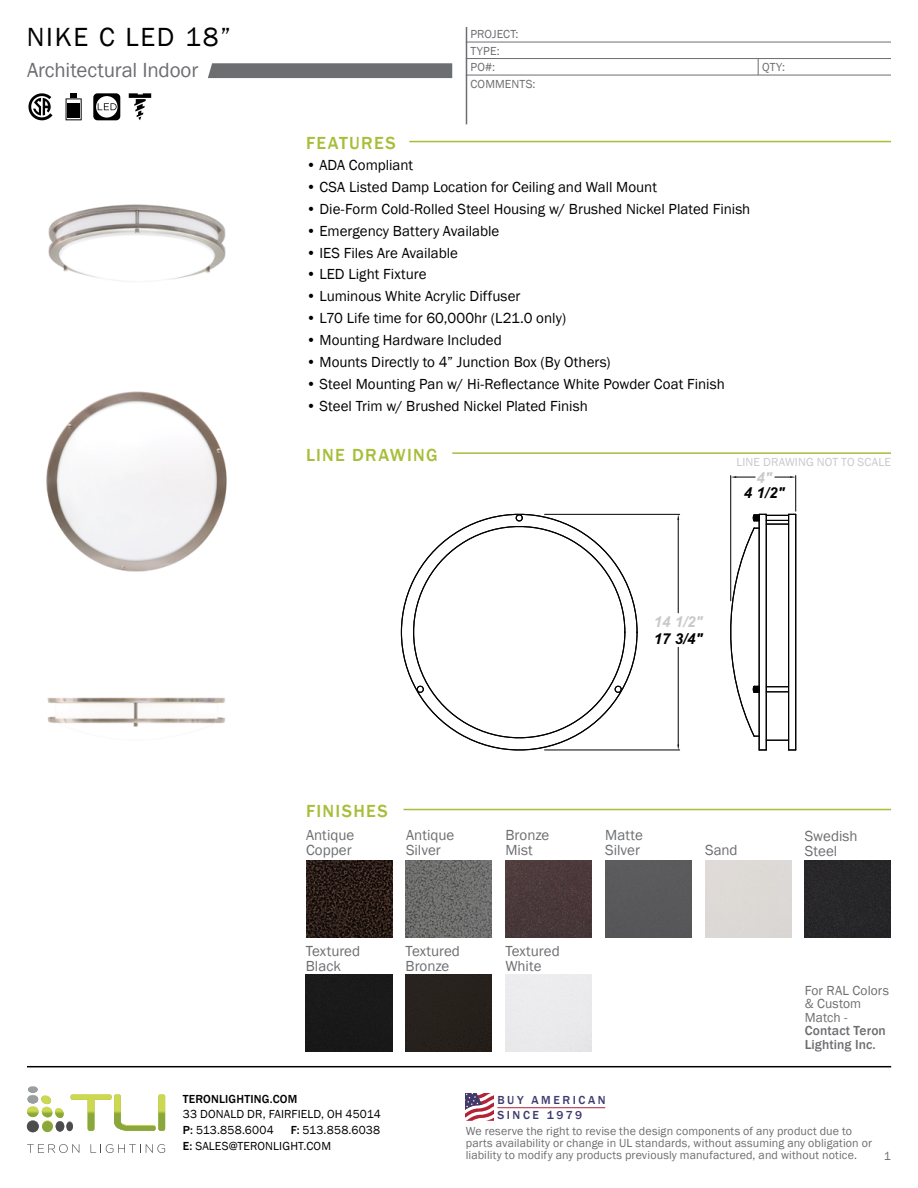
<style>
.page{position:relative;width:918px;height:1188px;background:#fff}
.page>*{position:absolute;margin:0;border:0;box-sizing:border-box;transform-origin:0 0}
.t1{font:27px "Franklin Gothic";letter-spacing:.065em;color:#000}
.t2{font:21px "Franklin Gothic";letter-spacing:-.01em;color:#6d6e71}
.t3{font:500 18px "Franklin Gothic";letter-spacing:.07em;color:#a7be39}
.t4{font:15px "Franklin Gothic";color:#000}
.t5{font:15px/15px "Franklin Gothic";color:#6d6e71}
.t6{font:italic 700 15px "Arial";color:#010101}
.t7{font:italic 700 15px "Arial";color:#c8c9cb}
.t8{font:13.5px/13.5px "Franklin Gothic";letter-spacing:.005em;color:#6d6e71}
.t9{font:500 13.5px/13.5px "Franklin Gothic";letter-spacing:.01em;color:#6d6e71}
.t10{font:12px/12px "Franklin Gothic";letter-spacing:.01em;color:#6d6e71}
.t11{font:12px/15.8px "Franklin Gothic";letter-spacing:.015em;color:#000}
.t12{font:12px "Franklin Gothic";letter-spacing:.01em;color:#c8c9cb}
.t13{font:500 12px/15px "Franklin Gothic";letter-spacing:.215em;color:#3d3b6e}
.t14{font:500 12px "Franklin Gothic";letter-spacing:.015em;color:#000}
.s1{font-weight:500}
</style>
<div class="page">
<hr style="left:409px;top:141px;width:482px;height:1px;background:#a7be39">
<hr style="left:452px;top:452px;width:439px;height:2px;background:#a7be39">
<hr style="left:404px;top:809px;width:487px;height:1px;background:#a7be39">
<svg style="left:758px;top:59px;width:1px;height:16px"></svg>
<svg style="left:208px;top:63px;width:244px;height:15px;background:#707174"></svg>
<svg style="left:129px;top:93px;width:22px;height:27px"></svg>
<svg style="left:66px;top:93px;width:16px;height:27px"></svg>
<svg style="left:93px;top:93px;width:27px;height:27px"></svg>
<svg style="left:28px;top:93px;width:25px;height:27px"></svg>
<img style="left:48px;top:204px;width:178px;height:77px">
<hr style="left:730px;top:476px;width:1px;height:125px;background:#010101">
<svg style="left:416px;top:513px;width:380px;height:238px"></svg>
<hr style="left:795px;top:476px;width:1px;height:35px;background:#010101">
<svg style="left:775px;top:476px;width:21px;height:2px"></svg>
<svg style="left:731px;top:476px;width:24px;height:2px"></svg>
<hr style="left:545px;top:750px;width:135px;height:1px;background:#010101">
<hr style="left:545px;top:514px;width:135px;height:1px;background:#010101">
<hr style="left:678px;top:647px;width:1px;height:97px;background:#010101">
<hr style="left:678px;top:520px;width:1px;height:93px;background:#010101">
<svg style="left:677px;top:744px;width:2px;height:6px"></svg>
<svg style="left:677px;top:514px;width:2px;height:6px"></svg>
<img style="left:46px;top:391px;width:181px;height:181px">
<img style="left:47px;top:697px;width:178px;height:30px">
<img style="left:306px;top:860px;width:86px;height:77px">
<div style="left:306px;top:975px;width:86px;height:77px;background:#191919"></div>
<img style="left:406px;top:860px;width:86px;height:77px">
<div style="left:406px;top:975px;width:86px;height:77px;background:#26211d"></div>
<img style="left:506px;top:860px;width:86px;height:77px">
<div style="left:605px;top:860px;width:87px;height:77px;background:#59595b"></div>
<div style="left:805px;top:860px;width:86px;height:77px;background:#272729"></div>
<hr style="left:466px;top:27px;width:1px;height:97px;background:#6d6e71">
<hr style="left:466px;top:42px;width:425px;height:1px;background:#6d6e71">
<hr style="left:466px;top:58px;width:425px;height:1px;background:#6d6e71">
<hr style="left:466px;top:75px;width:425px;height:1px;background:#6d6e71">
<hr style="left:27px;top:1066px;width:864px;height:1px;background:#000">
<svg style="left:27px;top:1086px;width:138px;height:46px"></svg>
<svg style="left:27px;top:1144px;width:52px;height:9px"></svg>
<svg style="left:91px;top:1144px;width:74px;height:9px"></svg>
<svg style="left:466px;top:1093px;width:28px;height:28px"></svg>
<hr style="left:497px;top:1107px;width:108px;height:1px;background:#b22335">
<h1 class="t1" style="left:27px;top:20px;width:206px">NIKE C LED 18”</h1>
<h2 class="t2" style="left:27px;top:57px;width:173px">Architectural Indoor</h2>
<p class="t10" style="left:470px;top:26px;width:50px;line-height:16.4px">PROJECT:<br>TYPE:</p>
<p class="t10" style="left:470px;top:78px;width:67px">COMMENTS:</p>
<p class="t10" style="left:470px;top:61px;width:26px">PO#:</p>
<p class="t10" style="left:762px;top:61px;width:24px">QTY:</p>
<p class="t3" style="left:306px;top:132px;width:91px">FEATURES</p>
<p class="t4" style="left:306px;top:156px;width:109px">• ADA Compliant</p>
<p class="t4" style="left:306px;top:178px;width:353px">• CSA Listed Damp Location for Ceiling and Wall Mount</p>
<p class="t4" style="left:306px;top:199px;width:446px">• Die-Form Cold-Rolled Steel Housing w/ Brushed Nickel Plated Finish</p>
<p class="t4" style="left:306px;top:221px;width:195px">• Emergency Battery Available</p>
<p class="t4" style="left:306px;top:243px;width:154px">• IES Files Are Available</p>
<p class="t4" style="left:306px;top:265px;width:122px">• LED Light Fixture</p>
<p class="t4" style="left:306px;top:287px;width:216px">• Luminous White Acrylic Diffuser</p>
<p class="t4" style="left:306px;top:309px;width:262px">• L70 Life time for 60,000hr (L21.0 only)</p>
<p class="t4" style="left:306px;top:331px;width:197px">• Mounting Hardware Included</p>
<p class="t4" style="left:306px;top:353px;width:306px">• Mounts Directly to 4” Junction Box (By Others)</p>
<p class="t4" style="left:306px;top:375px;width:420px">• Steel Mounting Pan w/ Hi-Reflectance White Powder Coat Finish</p>
<p class="t4" style="left:306px;top:397px;width:283px">• Steel Trim w/ Brushed Nickel Plated Finish</p>
<p class="t3" style="left:306px;top:444px;width:133px">LINE DRAWING</p>
<p class="t12" style="left:737px;top:455px;width:156px">LINE DRAWING NOT TO SCALE</p>
<p class="t7" style="left:756px;top:468px;width:17px">4"</p>
<p class="t6" style="left:744px;top:483px;width:42px">4 1/2"</p>
<p class="t7" style="left:654px;top:612px;width:50px">14 1/2"</p>
<p class="t6" style="left:654px;top:629px;width:50px">17 3/4"</p>
<p class="t3" style="left:306px;top:800px;width:83px">FINISHES</p>
<p class="t5" style="left:306px;top:828px;width:50px">Antique<br>Copper</p>
<p class="t5" style="left:406px;top:828px;width:50px">Antique<br>Silver</p>
<p class="t5" style="left:306px;top:943px;width:56px">Textured<br>Black</p>
<p class="t5" style="left:406px;top:943px;width:56px">Textured<br>Bronze</p>
<p class="t5" style="left:506px;top:828px;width:45px">Bronze<br>Mist</p>
<p class="t5" style="left:605px;top:828px;width:39px">Matte<br>Silver</p>
<p class="t5" style="left:505px;top:943px;width:56px">Textured<br>White</p>
<p class="t5" style="left:705px;top:843px;width:34px">Sand</p>
<p class="t5" style="left:805px;top:829px;width:54px">Swedish<br>Steel</p>
<p class="t8" style="left:805px;top:984px;width:86px">For RAL Colors &amp; Custom<br>Match -</p>
<p class="t9" style="left:805px;top:1024px;width:83px">Contact Teron<br>Lighting Inc.</p>
<p class="t14" style="left:183px;top:1091px;width:116px">TERONLIGHTING.COM</p>
<p class="t11" style="left:183px;top:1107px;width:200px">33 DONALD DR, FAIRFIELD, OH 45014<br><span class="s1">P:</span> 513.858.6004</p>
<p class="t13" style="left:497px;top:1093px;width:110px">BUY AMERICAN<br>SINCE 1979</p>
<p class="t11" style="left:183px;top:1123px;width:199px;text-indent:108px"><span class="s1">F:</span> 513.858.6038<br><span class="s1">E:</span> SALES@TERONLIGHT.COM</p>
<p class="t10" style="left:466px;top:1125px;width:408px">We reserve the right to revise the design components of any product due to parts availability or change in UL standards, without assuming any obligation or liability to modify any products previously manufactured, and without notice.</p>
<p class="t10" style="left:884px;top:1150px;width:9px">1</p>
</div>
